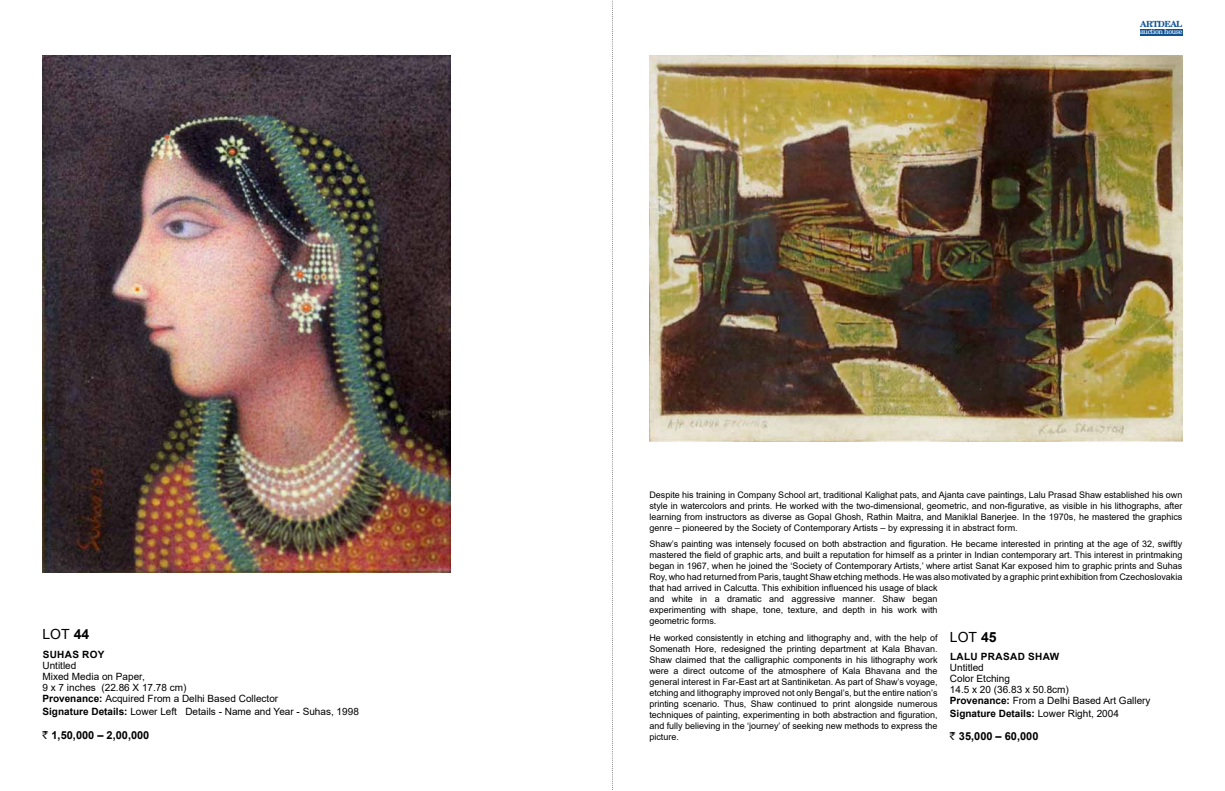
<style>
.page{position:relative;width:1225px;height:791px;background:#fff}
.page>*{position:absolute;margin:0;border:0;box-sizing:border-box;transform-origin:0 0}
.t1{font:14px "Arial";color:#000}
.t2{font:700 11px "Arial";color:#000}
.t3{font:10px/11px "Arial";color:#000}
.t4{font:700 10px "Arial";letter-spacing:.035em;color:#000}
.t5{font:9px/11px "Arial";color:#000;text-align:justify}
.t6{font:700 8.5px "Century Schbk Greek BT";letter-spacing:-.06em;color:#105395}
.t7{font:7.4px "Century Schbk Greek BT";letter-spacing:-.05em;color:#fff}
.s1{font-weight:700}
.s2{font-family:"Rupee Foradian";font-weight:400}
.s3{font-weight:400}
</style>
<div class="page">
<div style="left:1140px;top:29px;width:42px;height:6px;background:#105395"></div>
<svg style="left:612px;top:0;width:1px;height:790px"></svg>
<img style="left:43px;top:55px;width:407px;height:518px">
<img style="left:649px;top:55px;width:533px;height:386px">
<h1 class="t1" style="left:43px;top:625px;width:48px">LOT <span class="s1">44</span></h1>
<p class="t4" style="left:43px;top:647px;width:63px">Suhas Roy</p>
<p class="t3" style="left:43px;top:660px;width:237px">Untitled<br>Mixed Media on Paper,<br>9 x 7 inches (22.86 X 17.78 cm)<br><span class="s1">Provenance:</span> Acquired From a Delhi Based Collector</p>
<p class="t3" style="left:43px;top:705px;width:318px"><span class="s1">Signature Details:</span> Lower Left Details - Name and Year - Suhas, 1998</p>
<p class="t2" style="left:43px;top:727px;width:108px"><span class="s2">`</span> 1,50,000 – 2,00,000</p>
<p class="t6" style="left:1140px;top:19px;width:44px">ARTDEAL</p>
<p class="t7" style="left:1140px;top:27px;width:44px">auction house</p>
<p class="t5" style="left:649px;top:489px;width:534px">Despite his training in Company School art, traditional Kalighat pats, and Ajanta cave paintings, Lalu Prasad Shaw established his own style in watercolors and prints. He worked with the two-dimensional, geometric, and non-figurative, as visible in his lithographs, after learning from instructors as diverse as Gopal Ghosh, Rathin Maitra, and Maniklal Banerjee. In the 1970s, he mastered the graphics genre – pioneered by the Society of Contemporary Artists – by expressing it in abstract form.</p>
<p class="t5" style="left:649px;top:539px;width:534px;text-align:left">Shaw’s painting was intensely focused on both abstraction and figuration. He became interested in printing at the age of 32, swiftly mastered the field of graphic arts, and built a reputation for himself as a printer in Indian contemporary art. This interest in printmaking began in 1967, when he joined the ‘Society of Contemporary Artists,’ where artist Sanat Kar exposed him to graphic prints and Suhas Roy, who had returned from Paris, taught Shaw etching methods. He was also motivated by a graphic print exhibition from Czechoslovakia that had arrived in Calcutta. This exhibition influenced his usage of black<br>and white in a dramatic and aggressive manner. Shaw began<br>experimenting with shape, tone, texture, and depth in his work with<br>geometric forms.</p>
<p class="t5" style="left:649px;top:632px;width:290px">He worked consistently in etching and lithography and, with the help of Somenath Hore, redesigned the printing department at Kala Bhavan.<br>Shaw claimed that the calligraphic components in his lithography work were a direct outcome of the atmosphere of Kala Bhavana and the general interest in Far-East art at Santiniketan. As part of Shaw’s voyage, etching and lithography improved not only Bengal’s, but the entire nation’s printing scenario. Thus, Shaw continued to print alongside numerous techniques of painting, experimenting in both abstraction and figuration, and fully believing in the ‘journey’ of seeking new methods to express the picture.</p>
<h1 class="t1" style="left:950px;top:627px;width:48px">LOT <span class="s1">45</span></h1>
<p class="t4" style="left:950px;top:650px;width:110px">Lalu Prasad Shaw</p>
<p class="t3" style="left:950px;top:662px;width:202px">Untitled<br>Color Etching<br>14.5 x 20 (36.83 x 50.8cm)<br><span class="s1">Provenance:</span> From a Delhi Based Art Gallery</p>
<p class="t4" style="left:950px;top:706px;width:170px">Signature Details: <span class="s3">Lower Right, 2004</span></p>
<p class="t2" style="left:950px;top:728px;width:90px"><span class="s2">`</span> 35,000 – 60,000</p>
</div>
